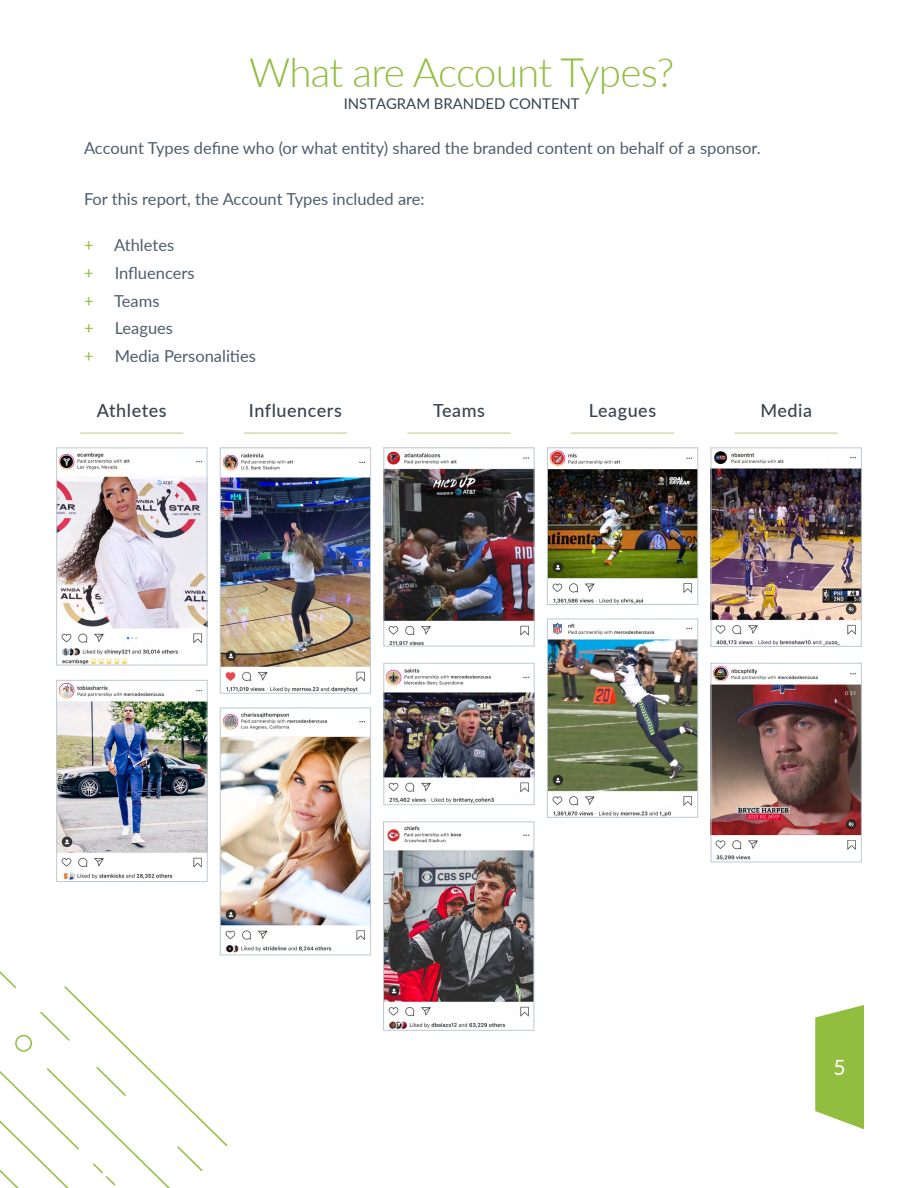
<style>
.page{position:relative;width:918px;height:1188px;background:#fff}
.page>*{position:absolute;margin:0;border:0;box-sizing:border-box;transform-origin:0 0}
.t1{font:300 40.5px "Lato";letter-spacing:-.02em;color:#91be3f}
.t2{font:21px "Lato";color:#fff}
.t3{font:500 18px "Lato";letter-spacing:.03em;color:#38434f}
.t4{font:16.5px/27.8px "Lato";color:#4f5d6d}
.t5{font:16.5px "Lato";color:#91be3f}
.t6{font:14.85px "Lato";color:#38434f}
.s1{color:#91be3f}
</style>
<div class="page">
<svg style="left:815px;top:1005px;width:49px;height:124px;background:#9fc657"></svg>
<svg style="left:0;top:971px;width:228px;height:217px"></svg>
<img style="left:58px;top:452px;width:147px;height:211px">
<div style="left:56px;top:447px;width:151px;height:218px;border:1px solid #becad3"></div>
<img style="left:58px;top:682px;width:148px;height:198px">
<div style="left:56px;top:680px;width:152px;height:202px;border:1px solid #becad3"></div>
<img style="left:222px;top:453px;width:147px;height:239px">
<div style="left:220px;top:447px;width:151px;height:247px;border:1px solid #becad3"></div>
<img style="left:222px;top:712px;width:147px;height:241px">
<div style="left:220px;top:708px;width:151px;height:247px;border:1px solid #becad3"></div>
<img style="left:385px;top:451px;width:148px;height:193px">
<div style="left:383px;top:447px;width:152px;height:199px;border:1px solid #becad3"></div>
<img style="left:385px;top:668px;width:148px;height:135px">
<div style="left:383px;top:663px;width:152px;height:142px;border:1px solid #becad3"></div>
<img style="left:385px;top:826px;width:147px;height:203px">
<div style="left:383px;top:821px;width:151px;height:210px;border:1px solid #becad3"></div>
<img style="left:549px;top:450px;width:147px;height:153px">
<div style="left:547px;top:447px;width:151px;height:158px;border:1px solid #becad3"></div>
<img style="left:549px;top:622px;width:147px;height:194px">
<div style="left:547px;top:619px;width:151px;height:199px;border:1px solid #becad3"></div>
<img style="left:713px;top:451px;width:147px;height:194px">
<div style="left:711px;top:447px;width:151px;height:200px;border:1px solid #becad3"></div>
<img style="left:713px;top:666px;width:147px;height:194px">
<div style="left:711px;top:663px;width:151px;height:199px;border:1px solid #becad3"></div>
<hr style="left:80px;top:433px;width:103px;height:1px;background:#91be3f">
<hr style="left:244px;top:433px;width:103px;height:1px;background:#91be3f">
<hr style="left:407px;top:433px;width:104px;height:1px;background:#91be3f">
<hr style="left:571px;top:433px;width:103px;height:1px;background:#91be3f">
<hr style="left:735px;top:433px;width:103px;height:1px;background:#91be3f">
<h1 class="t1" style="left:249px;top:44px;width:427px">What are Account Types?</h1>
<p class="t6" style="left:344px;top:93px;width:237px">INSTAGRAM BRANDED CONTENT</p>
<p class="t4" style="left:84px;top:133px;width:678px">Account Types define who (or what entity) shared the branded content on behalf of a sponsor.</p>
<p class="t4" style="left:84px;top:184px;width:342px">For this report, the Account Types included are:</p>
<p class="t4" style="left:84px;top:231px;width:92px"><span class="s1">+</span> Athletes <span class="s1">+</span></p>
<p class="t4" style="left:115px;top:258px;width:81px">Influencers</p>
<p class="t5" style="left:84px;top:289px;width:11px">+</p>
<p class="t4" style="left:114px;top:286px;width:47px">Teams</p>
<p class="t5" style="left:84px;top:317px;width:11px">+</p>
<p class="t4" style="left:115px;top:314px;width:60px">Leagues</p>
<p class="t5" style="left:84px;top:344px;width:11px">+</p>
<p class="t4" style="left:115px;top:342px;width:143px">Media Personalities</p>
<p class="t3" style="left:97px;top:397px;width:71px">Athletes</p>
<p class="t3" style="left:249px;top:397px;width:94px">Influencers</p>
<p class="t3" style="left:433px;top:397px;width:53px">Teams</p>
<p class="t3" style="left:589px;top:397px;width:69px">Leagues</p>
<p class="t3" style="left:760px;top:397px;width:53px">Media</p>
<p class="t2" style="left:834px;top:1053px;width:14px">5</p>
</div>
